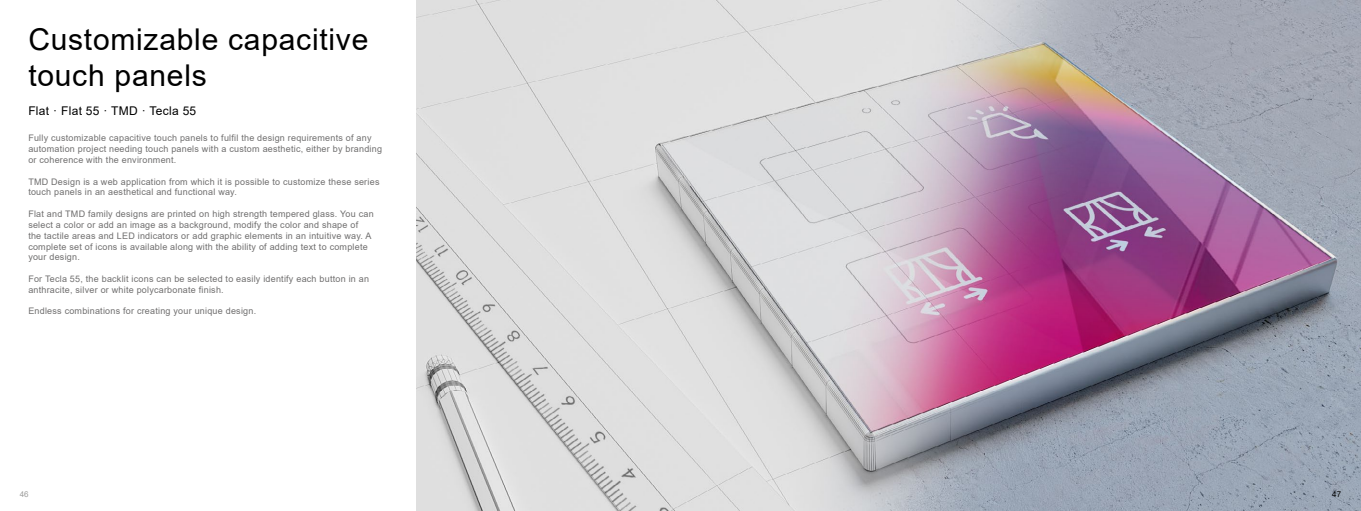
<style>
.page{position:relative;width:1361px;height:511px;background:#fff}
.page>*{position:absolute;margin:0;border:0;box-sizing:border-box;transform-origin:0 0}
.t1{font:30px/36px "Arial";letter-spacing:.025em;color:#000}
.t2{font:12px "Arial";letter-spacing:.025em;color:#000}
.t3{font:9px/10.8px "Arial";letter-spacing:.025em;color:#706f6f}
.t4{font:8px "Arial";color:#9d9d9c}
.t5{font:8px "Arial";color:#000}
</style>
<div class="page">
<img style="left:417px;top:0;width:944px;height:510px">
<h1 class="t1" style="left:28px;top:21px;width:341px">Customizable capacitive touch panels</h1>
<h2 class="t2" style="left:28px;top:103px;width:169px">Flat · Flat 55 · TMD · Tecla 55</h2>
<p class="t3" style="left:28px;top:133px;width:355px">Fully customizable capacitive touch panels to fulfil the design requirements of any automation project needing touch panels with a custom aesthetic, either by branding or coherence with the environment.</p>
<p class="t3" style="left:28px;top:176px;width:353px">TMD Design is a web application from which it is possible to customize these series touch panels in an aesthetical and functional way.</p>
<p class="t3" style="left:28px;top:208px;width:347px">Flat and TMD family designs are printed on high strength tempered glass. You can select a color or add an image as a background, modify the color and shape of<br>the tactile areas and LED indicators or add graphic elements in an intuitive way. A complete set of icons is available along with the ability of adding text to complete your design.</p>
<p class="t3" style="left:28px;top:273px;width:342px">For Tecla 55, the backlit icons can be selected to easily identify each button in an anthracite, silver or white polycarbonate finish.</p>
<p class="t3" style="left:28px;top:305px;width:229px">Endless combinations for creating your unique design.</p>
<p class="t4" style="left:20px;top:488px;width:10px">46</p>
<p class="t5" style="left:1332px;top:488px;width:10px">47</p>
</div>
